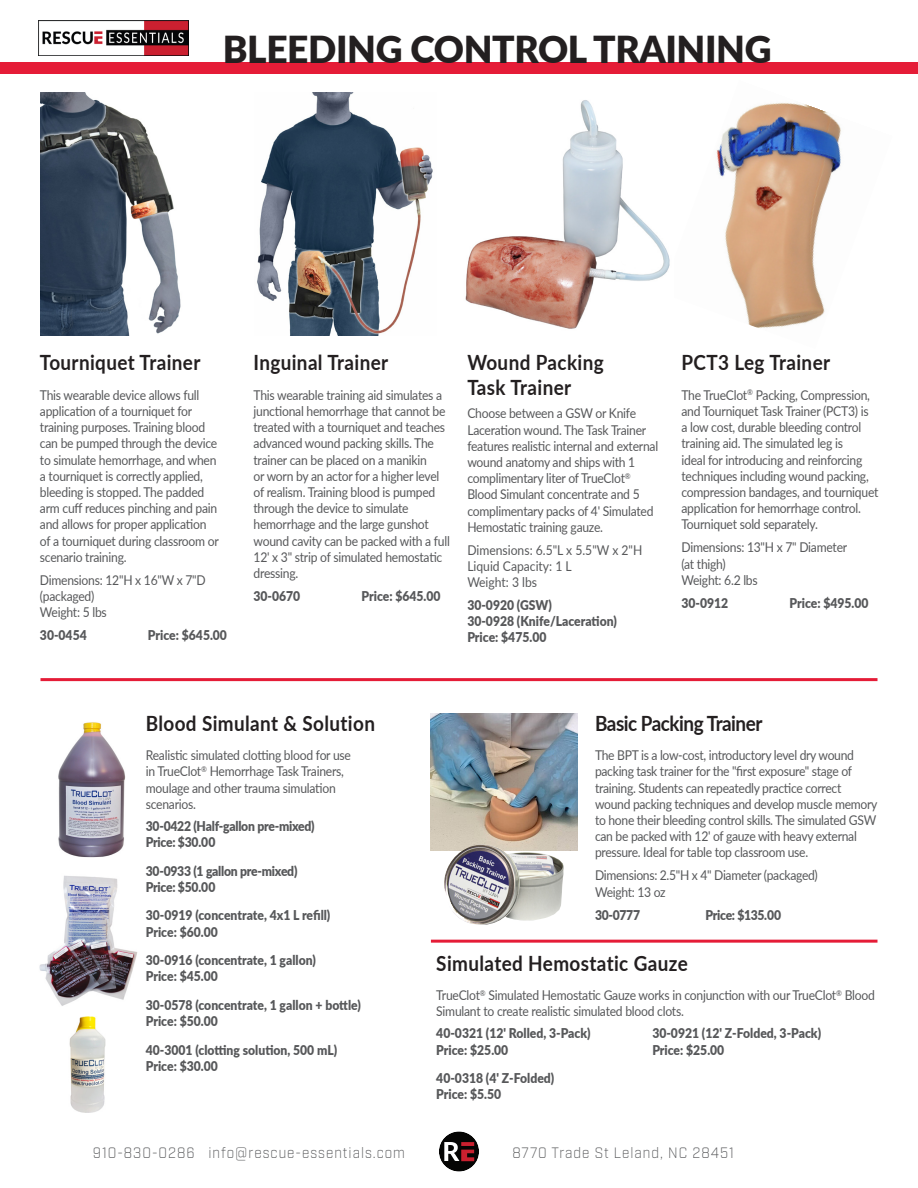
<style>
.page{position:relative;width:918px;height:1188px;background:#fff}
.page>*{position:absolute;margin:0;border:0;box-sizing:border-box;transform-origin:0 0}
.t1{font:900 37.2px "Lato";letter-spacing:-.01em;color:#231f20}
.Body_Copy{font:700 21px/25.2px "Lato";letter-spacing:.02em;color:#231f20;scale:.9 1}
.Body_Copy-2{font:700 21px "Lato";letter-spacing:-.025em;color:#231f20;scale:.9 1}
.t2{font:300 15px "Industry";letter-spacing:.075em;color:#57585a;scale:.9 1}
.Body_Copy-3{font:13.5px/16.2px "Lato";letter-spacing:-.02em;color:#57585a;scale:.9 1}
.Body_Copy-4{font:900 13.5px/16.2px "Lato";color:#57585a;scale:.9 1}
.Body_Copy-5{font:900 13.5px/16.2px "Lato";letter-spacing:-.02em;color:#57585a;scale:.9 1}
.Body_Copy-6{font:13.5px "Lato";color:#57585a;scale:.9 1}
.Body_Copy-7{font:900 13.5px "Lato";letter-spacing:-.025em;color:#57585a;scale:.9 1}
</style>
<div class="page">
<img style="left:716px;top:103px;width:125px;height:225px">
<img style="left:39px;top:875px;width:99px;height:131px">
<div style="left:439px;top:1131px;width:40px;height:41px;background:#050504;border-radius:50%"></div>
<svg style="left:444px;top:1142px;width:30px;height:19px"></svg>
<img style="left:41px;top:93px;width:140px;height:243px">
<img style="left:58px;top:722px;width:68px;height:136px">
<img style="left:465px;top:100px;width:205px;height:229px">
<div style="left:0;top:63px;width:918px;height:11px;background:#e51c37"></div>
<img style="left:39px;top:21px;width:149px;height:34px">
<hr style="left:40px;top:678px;width:838px;height:3px;background:#e51c37">
<hr style="left:431px;top:940px;width:447px;height:3px;background:#e51c37">
<img style="left:69px;top:1017px;width:37px;height:96px">
<img style="left:257px;top:93px;width:176px;height:242px">
<img style="left:431px;top:714px;width:147px;height:136px">
<img style="left:444px;top:845px;width:120px;height:80px">
<p class="t1" style="left:223px;top:21px;width:550px">BLEEDING CONTROL TRAINING</p>
<p class="Body_Copy" style="left:40px;top:349px;width:180px">Tourniquet Trainer</p>
<p class="Body_Copy-3" style="left:40px;top:386px;width:200px">This wearable device allows full application of a tourniquet for training purposes. Training blood can be pumped through the device to simulate hemorrhage, and when a tourniquet is correctly applied, bleeding is stopped. The padded arm cuff reduces pinching and pain and allows for proper application of a tourniquet during classroom or scenario training.</p>
<p class="Body_Copy-3" style="left:40px;top:571px;width:186px">Dimensions: 12"H x 16"W x 7"D (packaged)<br>Weight: 5 lbs</p>
<p class="Body_Copy-4" style="left:40px;top:627px;width:54px">30-0454</p>
<p class="Body_Copy-4" style="left:148px;top:627px;width:89px">Price: $645.00</p>
<p class="Body_Copy" style="left:254px;top:349px;width:151px">Inguinal Trainer</p>
<p class="Body_Copy-3" style="left:254px;top:386px;width:220px">This wearable training aid simulates a junctional hemorrhage that cannot be treated with a tourniquet and teaches advanced wound packing skills. The trainer can be placed on a manikin<br>or worn by an actor for a higher level of realism. Training blood is pumped through the device to simulate hemorrhage and the large gunshot wound cavity can be packed with a full 12' x 3" strip of simulated hemostatic dressing.</p>
<p class="Body_Copy-4" style="left:254px;top:587px;width:54px">30-0670</p>
<p class="Body_Copy-4" style="left:362px;top:587px;width:89px">Price: $645.00</p>
<p class="Body_Copy" style="left:467px;top:349px;width:153px">Wound Packing<br>Task Trainer</p>
<p class="Body_Copy-3" style="left:467px;top:405px;width:214px">Choose between a GSW or Knife Laceration wound. The Task Trainer features realistic internal and external wound anatomy and ships with 1 complimentary liter of TrueClot<sup>® </sup>Blood Simulant concentrate and 5 complimentary packs of 4' Simulated Hemostatic training gauze.</p>
<p class="Body_Copy-6" style="left:467px;top:540px;width:196px">Dimensions: 6.5"L x 5.5"W x 2"H</p>
<p class="Body_Copy-6" style="left:467px;top:556px;width:118px">Liquid Capacity: 1 L</p>
<p class="Body_Copy-6" style="left:467px;top:573px;width:79px">Weight: 3 lbs</p>
<p class="Body_Copy-4" style="left:467px;top:596px;width:95px">30-0920 (GSW)</p>
<p class="Body_Copy-4" style="left:467px;top:613px;width:168px">30-0928 (Knife/Laceration)<br>Price: $475.00</p>
<p class="Body_Copy" style="left:681px;top:349px;width:167px">PCT3 Leg Trainer</p>
<p class="Body_Copy-3" style="left:681px;top:386px;width:220px">The TrueClot<sup>®</sup> Packing, Compression, and Tourniquet Task Trainer (PCT3) is<br>a low cost, durable bleeding control training aid. The simulated leg is<br>ideal for introducing and reinforcing techniques including wound packing, compression bandages, and tourniquet application for hemorrhage control.<br>Tourniquet sold separately.</p>
<p class="Body_Copy-3" style="left:681px;top:539px;width:186px">Dimensions: 13"H x 7" Diameter (at thigh)<br>Weight: 6.2 lbs</p>
<p class="Body_Copy-4" style="left:681px;top:594px;width:54px">30-0912</p>
<p class="Body_Copy-4" style="left:789px;top:594px;width:89px">Price: $495.00</p>
<p class="Body_Copy" style="left:146px;top:709px;width:256px">Blood Simulant &amp; Solution</p>
<p class="Body_Copy-3" style="left:146px;top:747px;width:230px">Realistic simulated clotting blood for use in TrueClot<sup>®</sup> Hemorrhage Task Trainers, moulage and other trauma simulation scenarios.</p>
<p class="Body_Copy-5" style="left:146px;top:817px;width:189px">30-0422 (Half-gallon pre-mixed)<br>Price: $30.00</p>
<p class="Body_Copy-5" style="left:146px;top:862px;width:170px">30-0933 (1 gallon pre-mixed)<br>Price: $50.00</p>
<p class="Body_Copy-4" style="left:146px;top:907px;width:207px">30-0919 (concentrate, 4x1 L refill)<br>Price: $60.00</p>
<p class="Body_Copy-4" style="left:146px;top:952px;width:191px">30-0916 (concentrate, 1 gallon)<br>Price: $45.00</p>
<p class="Body_Copy-4" style="left:146px;top:996px;width:240px">30-0578 (concentrate, 1 gallon + bottle)<br>Price: $50.00</p>
<p class="Body_Copy-4" style="left:146px;top:1041px;width:214px">40-3001 (clotting solution, 500 mL)<br>Price: $30.00</p>
<p class="Body_Copy-2" style="left:595px;top:707px;width:188px">Basic Packing Trainer</p>
<p class="Body_Copy-3" style="left:595px;top:747px;width:315px">The BPT is a low-cost, introductory level dry wound packing task trainer for the "first exposure" stage of training. Students can repeatedly practice correct wound packing techniques and develop muscle memory to hone their bleeding control skills. The simulated GSW can be packed with 12' of gauze with heavy external pressure. Ideal for table top classroom use.</p>
<p class="Body_Copy-3" style="left:595px;top:867px;width:249px">Dimensions: 2.5"H x 4" Diameter (packaged)</p>
<p class="Body_Copy-3" style="left:595px;top:883px;width:80px">Weight: 13 oz</p>
<p class="Body_Copy-4" style="left:595px;top:906px;width:52px">30-0777</p>
<p class="Body_Copy-7" style="left:706px;top:904px;width:86px">Price: $135.00</p>
<p class="Body_Copy" style="left:436px;top:949px;width:281px">Simulated Hemostatic Gauze</p>
<p class="Body_Copy-3" style="left:436px;top:987px;width:489px">TrueClot<sup>®</sup> Simulated Hemostatic Gauze works in conjunction with our TrueClot<sup>®</sup> Blood<br>Simulant to create realistic simulated blood clots.</p>
<p class="Body_Copy-4" style="left:436px;top:1025px;width:173px">40-0321 (12' Rolled, 3-Pack)</p>
<p class="Body_Copy-4" style="left:652px;top:1025px;width:189px">30-0921 (12' Z-Folded, 3-Pack)</p>
<p class="Body_Copy-4" style="left:436px;top:1041px;width:82px">Price: $25.00</p>
<p class="Body_Copy-4" style="left:652px;top:1041px;width:82px">Price: $25.00</p>
<p class="Body_Copy-4" style="left:436px;top:1070px;width:133px">40-0318 (4' Z-Folded)<br>Price: $5.50</p>
<p class="t2" style="left:93px;top:1144px;width:348px">910-830-0286 info@rescue-essentials.com</p>
<p class="t2" style="left:512px;top:1144px;width:248px">8770 Trade St Leland, NC 28451</p>
</div>
